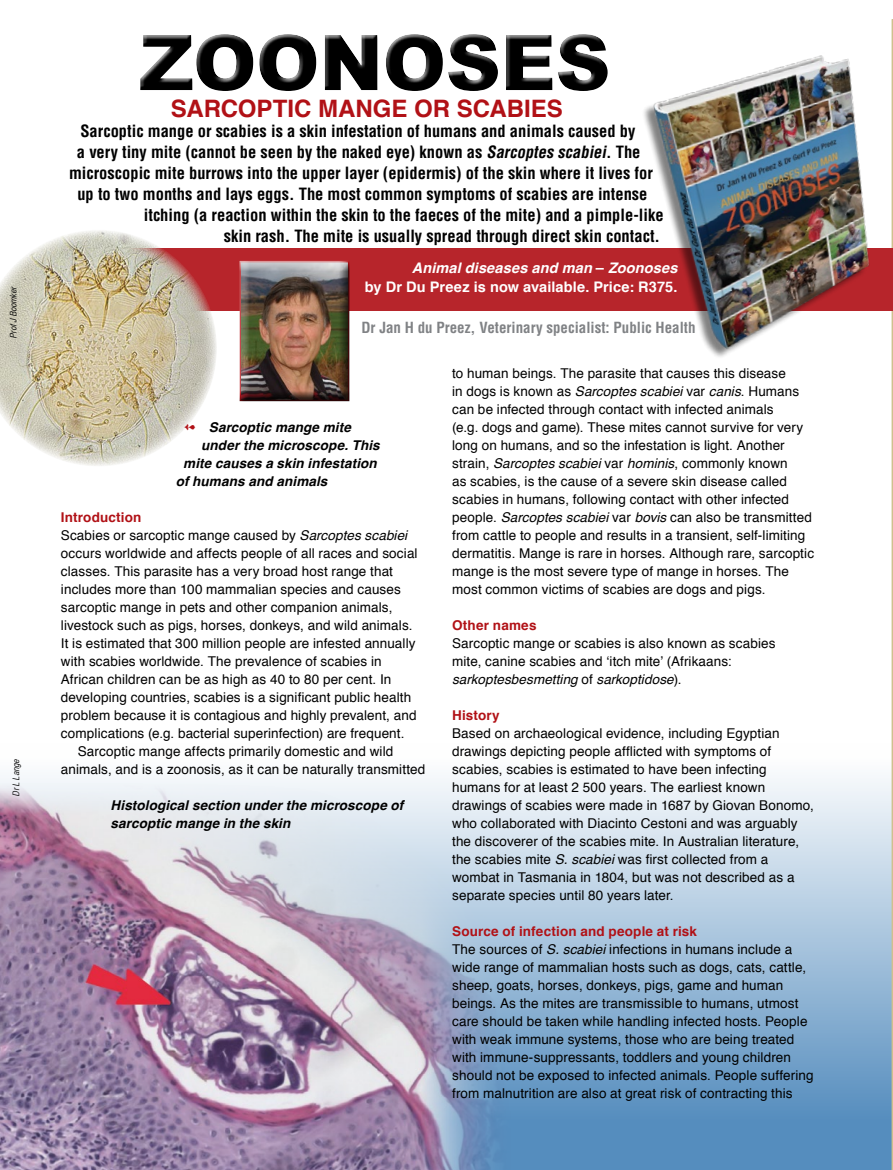
<style>
.page{position:relative;width:893px;height:1170px;background:#fff}
.page>*{position:absolute;margin:0;border:0;box-sizing:border-box;transform-origin:0 0}
.t1{font:700 24px "Helvetica";color:#b11116}
.t2{font:700 condensed 16.5px "Helvetica";color:#000}
.t3{font:700 condensed 15px "Helvetica";color:#808285}
.t4{font:700 14.55px/19.4px "Helvetica";letter-spacing:.01em;color:#fff;text-align:right}
.t5{font:13.5px/18px "Helvetica";letter-spacing:.01em;color:#000}
.t6{font:italic 700 13.5px/18px "Helvetica";letter-spacing:.01em;color:#000}
.t7{font:700 13.5px "Helvetica";letter-spacing:.015em;color:#b11116}
.t8{font:9px "Helvetica CY Oblique";letter-spacing:-.005em;color:#000}
.s1{font-style:italic}
.s2{font-weight:700;color:#b11116}
</style>
<div class="page">
<div style="left:0;top:743px;width:893px;height:426px;background:linear-gradient(to bottom,#fff,#4482b8)"></div>
<svg style="left:891px;top:19px;width:2px;height:1150px;background:#cec8a9"></svg>
<div style="left:137px;top:32px;width:475px;height:63px;background:#000;opacity:.75"></div>
<img style="left:0;top:780px;width:519px;height:389px">
<div style="left:99px;top:249px;width:794px;height:62px;background:#b7252b"></div>
<img style="left:0;top:230px;width:217px;height:236px">
<div style="left:239px;top:261px;width:111px;height:140px;background:#000;opacity:.75"></div>
<img style="left:626px;top:40px;width:267px;height:330px">
<svg style="left:184px;top:424px;width:11px;height:6px"></svg>
<p class="t8" style="left:8px;top:337px;width:53px;rotate:-90deg">Prof J Boomker</p>
<p class="t8" style="left:11px;top:795px;width:38px;rotate:-90deg">Dr L Lange</p>
<h1 class="t1" style="left:171px;top:89px;width:393px">SARCOPTIC MANGE OR SCABIES</h1>
<p class="t2" style="left:80px;top:120px;width:556px">Sarcoptic mange or scabies is a skin infestation of humans and animals caused by</p>
<p class="t2" style="left:77px;top:141px;width:565px">a very tiny mite (cannot be seen by the naked eye) known as <span class="s1">Sarcoptes scabiei</span>. The</p>
<p class="t2" style="left:69px;top:162px;width:585px">microscopic mite burrows into the upper layer (epidermis) of the skin where it lives for</p>
<p class="t2" style="left:77px;top:183px;width:572px">up to two months and lays eggs. The most common symptoms of scabies are intense</p>
<p class="t2" style="left:144px;top:204px;width:521px">itching (a reaction within the skin to the faeces of the mite) and a pimple-like</p>
<p class="t2" style="left:224px;top:225px;width:438px">skin rash. The mite is usually spread through direct skin contact.</p>
<p class="t4" style="left:365px;top:258px;width:314px"><span class="s1">Animal diseases and man</span> – <span class="s1">Zoonoses<br></span>by Dr Du Preez is now available. Price: R375.</p>
<p class="t3" style="left:361px;top:318px;width:336px">Dr Jan H du Preez, Veterinary specialist: Public Health</p>
<p class="t6" style="left:209px;top:418px;width:144px">Sarcoptic mange mite</p>
<p class="t6" style="left:201px;top:436px;width:180px">under the microscope. This</p>
<p class="t6" style="left:183px;top:454px;width:195px">mite causes a skin infestation</p>
<p class="t6" style="left:176px;top:472px;width:153px">of humans and animals</p>
<p class="t7" style="left:61px;top:506px;width:82px">Introduction</p>
<p class="t5" style="left:61px;top:527px;width:348px">Scabies or sarcoptic mange caused by <span class="s1">Sarcoptes scabiei</span></p>
<p class="t5" style="left:61px;top:545px;width:358px">occurs worldwide and affects people of all races and social</p>
<p class="t5" style="left:61px;top:563px;width:333px">classes. This parasite has a very broad host range that</p>
<p class="t5" style="left:61px;top:581px;width:341px">includes more than 100 mammalian species and causes</p>
<p class="t5" style="left:61px;top:599px;width:333px">sarcoptic mange in pets and other companion animals,</p>
<p class="t5" style="left:61px;top:617px;width:353px">livestock such as pigs, horses, donkeys, and wild animals.</p>
<p class="t5" style="left:61px;top:635px;width:356px">It is estimated that 300 million people are infested annually</p>
<p class="t5" style="left:61px;top:653px;width:322px">with scabies worldwide. The prevalence of scabies in</p>
<p class="t5" style="left:61px;top:671px;width:332px">African children can be as high as 40 to 80 per cent. In</p>
<p class="t5" style="left:61px;top:689px;width:352px">developing countries, scabies is a significant public health</p>
<p class="t5" style="left:61px;top:707px;width:357px">problem because it is contagious and highly prevalent, and</p>
<p class="t5" style="left:61px;top:725px;width:345px">complications (e.g. bacterial superinfection) are frequent.</p>
<p class="t5" style="left:78px;top:743px;width:317px">Sarcoptic mange affects primarily domestic and wild</p>
<p class="t5" style="left:61px;top:761px;width:366px">animals, and is a zoonosis, as it can be naturally transmitted</p>
<p class="t6" style="left:111px;top:796px;width:294px">Histological section under the microscope of sarcoptic mange in the skin</p>
<p class="t5" style="left:452px;top:365px;width:363px">to human beings. The parasite that causes this disease<br>in dogs is known as <span class="s1">Sarcoptes scabiei</span> var <span class="s1">canis</span>. Humans can be infected through contact with infected animals<br>(e.g. dogs and game). These mites cannot survive for very long on humans, and so the infestation is light. Another strain, <span class="s1">Sarcoptes scabiei</span> var <span class="s1">hominis</span>, commonly known<br>as scabies, is the cause of a severe skin disease called scabies in humans, following contact with other infected people. <span class="s1">Sarcoptes scabiei</span> var <span class="s1">bovis</span> can also be transmitted from cattle to people and results in a transient, self-limiting dermatitis. Mange is rare in horses. Although rare, sarcoptic mange is the most severe type of mange in horses. The most common victims of scabies are dogs and pigs.</p>
<p class="t7" style="left:452px;top:614px;width:86px">Other names</p>
<p class="t5" style="left:452px;top:635px;width:325px">Sarcoptic mange or scabies is also known as scabies mite, canine scabies and ‘itch mite’ (Afrikaans: <span class="s1">sarkoptesbesmetting</span> of <span class="s1">sarkoptidose</span>).</p>
<p class="t7" style="left:452px;top:704px;width:49px">History</p>
<p class="t5" style="left:452px;top:725px;width:363px">Based on archaeological evidence, including Egyptian drawings depicting people afflicted with symptoms of scabies, scabies is estimated to have been infecting humans for at least 2 500 years. The earliest known drawings of scabies were made in 1687 by Giovan Bonomo, who collaborated with Diacinto Cestoni and was arguably the discoverer of the scabies mite. In Australian literature, the scabies mite <span class="s1">S. scabiei</span> was first collected from a wombat in Tasmania in 1804, but was not described as a separate species until 80 years later.</p>
<p class="t5" style="left:452px;top:923px;width:363px"><span class="s2">Source of infection and people at risk<br></span>The sources of <span class="s1">S. scabiei</span> infections in humans include a wide range of mammalian hosts such as dogs, cats, cattle, sheep, goats, horses, donkeys, pigs, game and human beings. As the mites are transmissible to humans, utmost care should be taken while handling infected hosts. People with weak immune systems, those who are being treated with immune-suppressants, toddlers and young children should not be exposed to infected animals. People suffering from malnutrition are also at great risk of contracting this</p>
</div>
